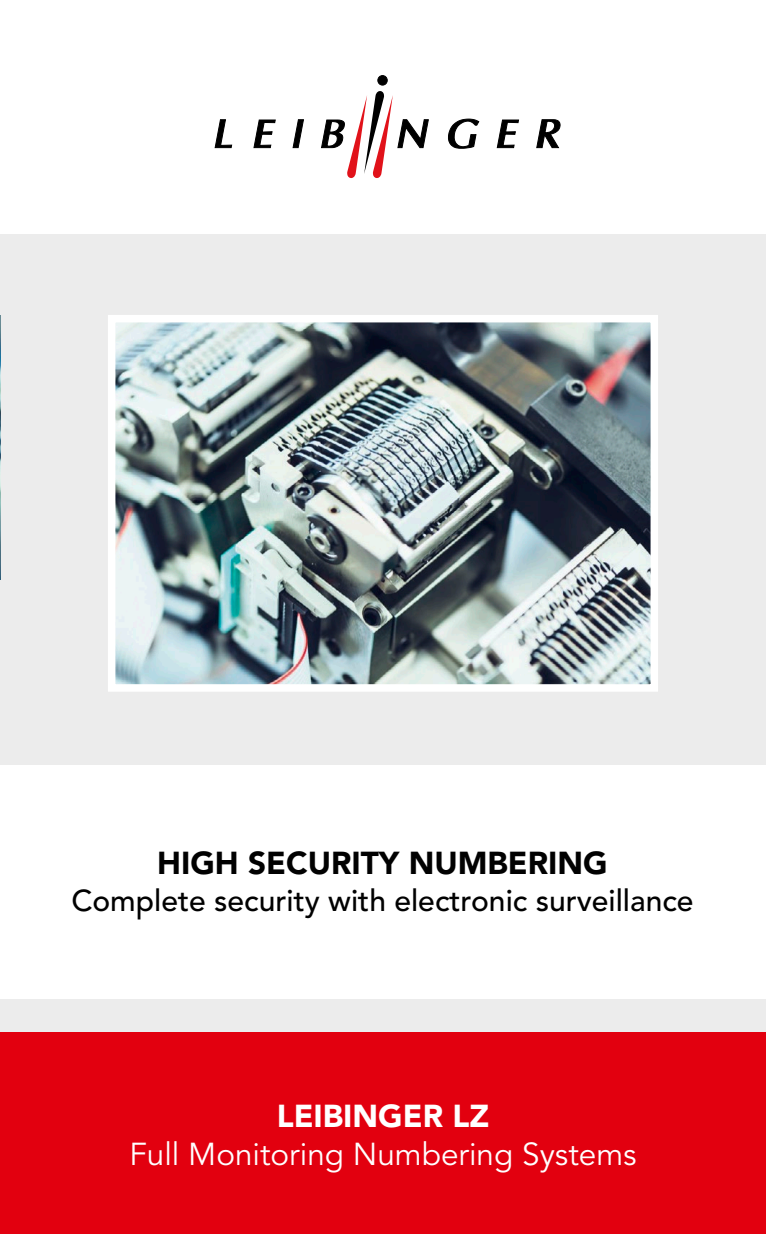
<style>
.page{position:relative;width:766px;height:1234px;background:#fff}
.page>*{position:absolute;margin:0;border:0;box-sizing:border-box;transform-origin:0 0}
.t1{font:31.5px "Avenir LT Std";color:#fff}
.t2{font:900 31.5px "Avenir LT Pro";color:#010101}
.t3{font:900 31.5px "Avenir LT Pro";color:#fff}
.t4{font:500 30px "Avenir LT Std";color:#010101}
</style>
<div class="page">
<div style="left:0;top:233px;width:765px;height:531px;background:#ececec"></div>
<img style="left:117px;top:324px;width:532px;height:358px">
<div style="left:108px;top:315px;width:550px;height:376px;border:8px solid #fff"></div>
<div style="left:0;top:998px;width:765px;height:34px;background:#ececec"></div>
<div style="left:0;top:1032px;width:765px;height:201px;background:#e2000f"></div>
<svg style="left:214px;top:91px;width:347px;height:87px"></svg>
<div style="left:378px;top:76px;width:9px;height:9px;background:#000;border-radius:50%"></div>
<div style="left:377px;top:75px;width:10px;height:10px;border:1px solid #000;border-radius:50%"></div>
<img style="left:0;top:315px;width:1px;height:264px">
<p class="t2" style="left:157px;top:844px;width:452px">HIGH SECURITY NUMBERING</p>
<p class="t4" style="left:71px;top:882px;width:623px">Complete security with electronic surveillance</p>
<p class="t3" style="left:277px;top:1096px;width:214px">LEIBINGER LZ</p>
<p class="t1" style="left:129px;top:1135px;width:508px">Full Monitoring Numbering Systems</p>
</div>
